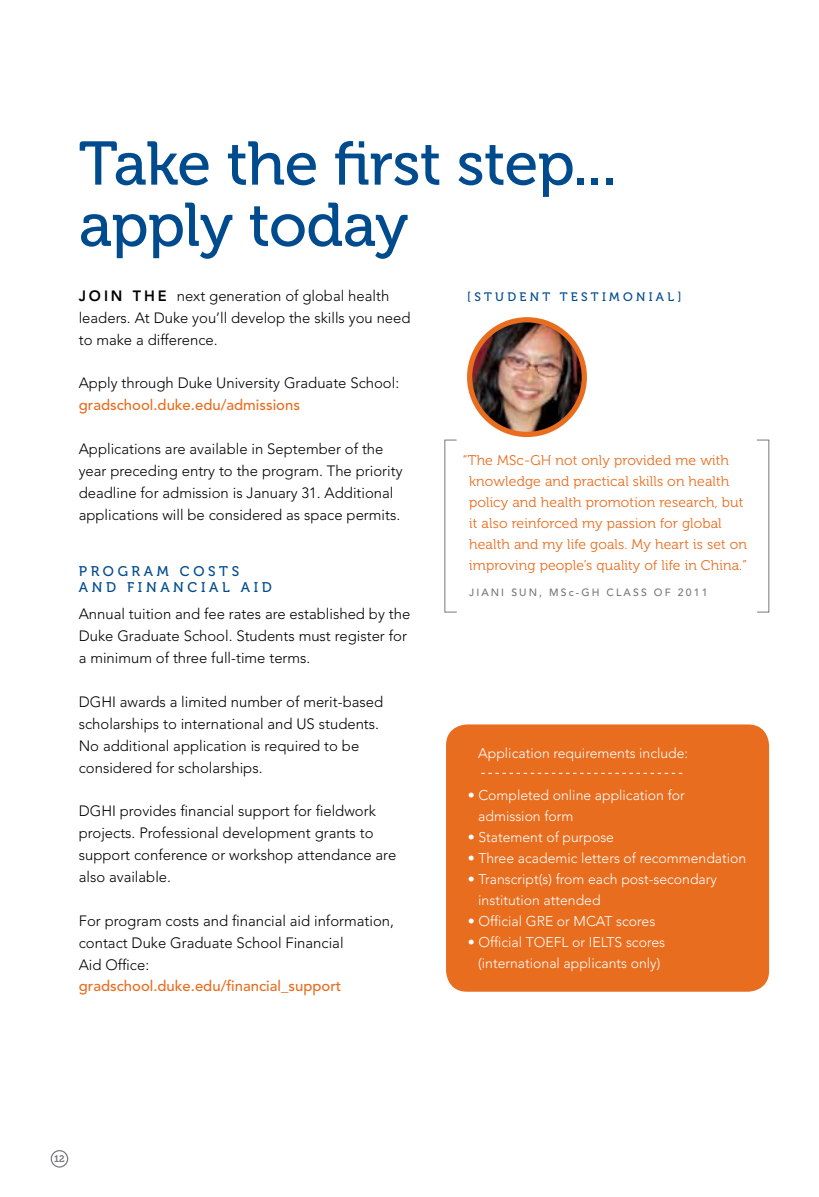
<style>
.page{position:relative;width:819px;height:1197px;background:#fff}
.page>*{position:absolute;margin:0;border:0;box-sizing:border-box;transform-origin:0 0}
.t1{font:61.43px/61.2px "Museo 500";letter-spacing:-.01em;color:#004b8d}
.t2{font:300 14.88px/21.9px "Avenir";color:#000}
.t3{font:500 14.88px "Avenir";color:#e86d1f}
.t4{font:300 14px/21px "Avenir";color:#fff}
.t5{font:14px/21px "Museo 300";letter-spacing:.01em;color:#e86d1f}
.t6{font:14px/16.6px "Museo 500";letter-spacing:.26em;color:#004b8d}
.t7{font:12.25px "Museo 500";letter-spacing:.27em;color:#004b8d}
.t8{font:500 10.5px "Avenir";letter-spacing:.2em;color:#77787b}
.t9{font:9.62px "Museo 700";color:#77787b}
.s1{font-weight:800}
</style>
<div class="page">
<div style="left:51px;top:1150px;width:17px;height:18px;border:1px solid #77787b;border-radius:50%"></div>
<div style="left:446px;top:724px;width:323px;height:268px;background:#e86d1f;border-radius:21px"></div>
<svg style="left:481px;top:773px;width:201px;height:1px"></svg>
<div style="left:757px;top:440px;width:12px;height:172px;border:1px solid #77787b"></div>
<img style="left:470px;top:322px;width:114px;height:111px">
<div style="left:467px;top:317px;width:120px;height:120px;border:5px solid #e86d1f;border-radius:50%"></div>
<h1 class="t1" style="left:79px;top:134px;width:539px">TAKE THE FIRST STEP...<br>APPLY TODAY</h1>
<p class="t2" style="left:79px;top:285px;width:333px"><span class="s1">J O I N T H E</span> next generation of global health leaders. At Duke you’ll develop the skills you need to make a difference.</p>
<p class="t2" style="left:79px;top:372px;width:322px">Apply through Duke University Graduate School:</p>
<p class="t3" style="left:79px;top:397px;width:223px">gradschool.duke.edu/admissions</p>
<p class="t2" style="left:79px;top:438px;width:325px">Applications are available in September of the year preceding entry to the program. The priority deadline for admission is January 31. Additional applications will be considered as space permits.</p>
<p class="t7" style="left:467px;top:291px;width:216px">[STUD ENT TESTIMONIAL]</p>
<p class="t5" style="left:469px;top:450px;width:279px;text-indent:-6px">“The MSc-GH not only provided me with knowledge and practical skills on health policy and health promotion research, but it also reinforced my passion for global health and my life goals. My heart is set on improving people’s quality of life in China.”</p>
<p class="t8" style="left:469px;top:586px;width:172px">Jiani Sun, M Sc-GH Class</p>
<p class="t8" style="left:654px;top:586px;width:55px">of 2011</p>
<p class="t6" style="left:79px;top:563px;width:193px">PROG RAM COSTS<br>AND FINANCIAL AID</p>
<p class="t2" style="left:79px;top:603px;width:333px">Annual tuition and fee rates are established by the<br>Duke Graduate School. Students must register for a minimum of three full-time terms.</p>
<p class="t2" style="left:79px;top:691px;width:306px">DGHI awards a limited number of merit-based scholarships to international and US students.<br>No additional application is required to be considered for scholarships.</p>
<p class="t2" style="left:79px;top:800px;width:319px">DGHI provides financial support for fieldwork projects. Professional development grants to support conference or workshop attendance are also available.</p>
<p class="t2" style="left:79px;top:910px;width:317px">For program costs and financial aid information, contact Duke Graduate School Financial<br>Aid Office:</p>
<p class="t3" style="left:79px;top:978px;width:264px">gradschool.duke.edu/financial_support</p>
<p class="t4" style="left:478px;top:743px;width:212px">Application requirements include:</p>
<p class="t4" style="left:478px;top:785px;width:208px;text-indent:-10px">• Completed online application for admission form</p>
<p class="t4" style="left:468px;top:827px;width:148px">• Statement of purpose</p>
<p class="t4" style="left:468px;top:848px;width:280px">• Three academic letters of recommendation</p>
<p class="t4" style="left:478px;top:869px;width:240px;text-indent:-10px">• Transcript(s) from each post-secondary institution attended</p>
<p class="t4" style="left:468px;top:911px;width:189px">• Official GRE or MCAT scores</p>
<p class="t4" style="left:468px;top:932px;width:199px;text-align:center">• Official TOEFL or IELTS scores (international applicants only)</p>
<p class="t9" style="left:54px;top:1153px;width:12px">12</p>
</div>
